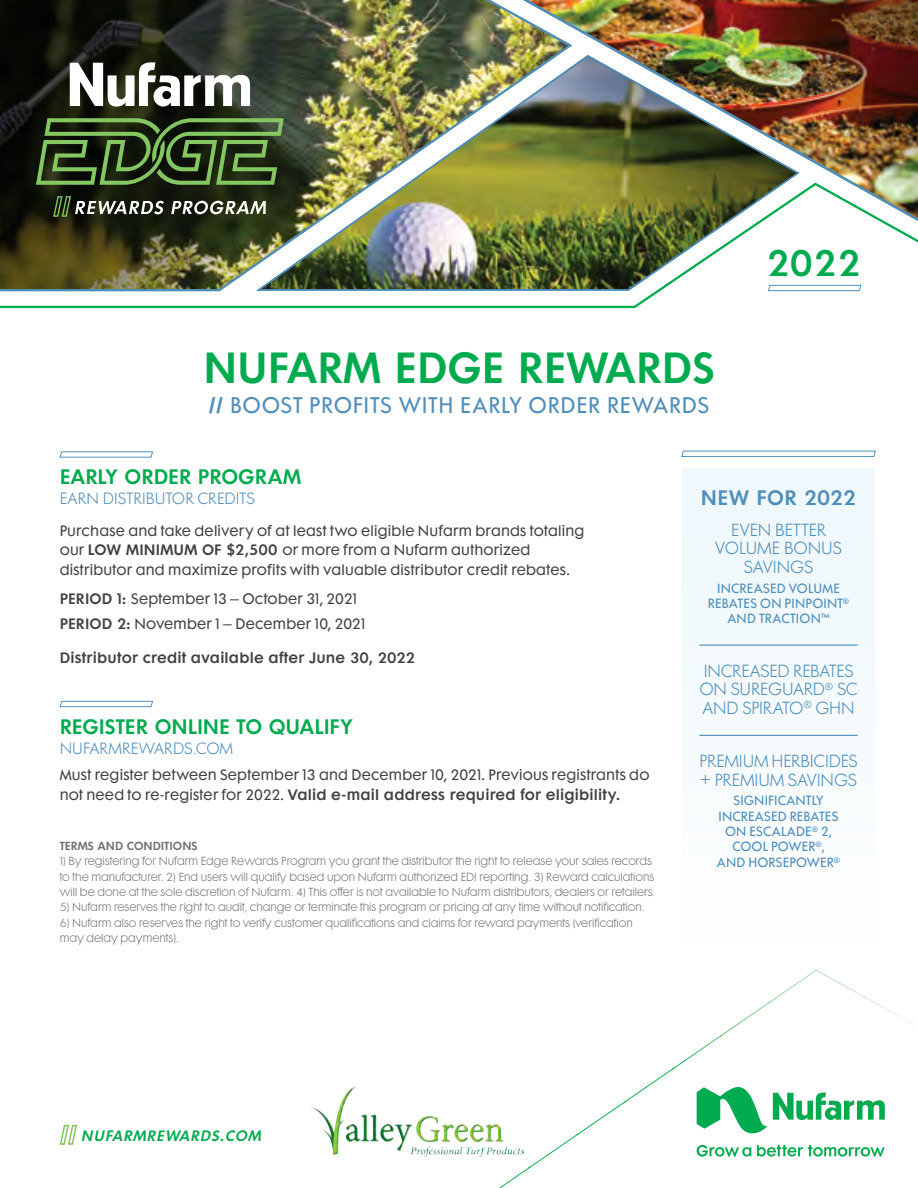
<style>
.page{position:relative;width:918px;height:1188px;background:#fff}
.page>*{position:absolute;margin:0;border:0;box-sizing:border-box;transform-origin:0 0}
.t1{font:600 39.75px "Futura Maxi Std";color:#00ab4f}
.t2{font:600 33.6px "Futura Maxi Std";color:#00ab4f}
.t3{font:20.7px "Futura Maxi Std";letter-spacing:.035em;color:#4f8eb9}
.t4{font:600 19.2px "Futura Maxi Std";letter-spacing:-.005em;color:#00ab4f}
.t5{font:600 19.2px "Futura Maxi Std";letter-spacing:.015em;color:#4f8eb9}
.t6{font:300 16.05px/18.3px "Futura Maxi Std";letter-spacing:-.005em;color:#4f8eb9}
.t7{font:300 14.85px "Futura Maxi Std";letter-spacing:.01em;color:#4f8eb9}
.t8{font:13.8px/20px "Futura Maxi Std";letter-spacing:.015em;color:#414042}
.t9{font:600 13.8px "Futura Maxi Std";letter-spacing:.01em;color:#414042}
.t10{font:italic 600 13.8px "Futura Maxi Std";color:#00ab4f}
.t11{font:12.3px/15.3px "Futura Maxi Std";letter-spacing:.015em;color:#4f8eb9;text-align:center}
.t12{font:300 10.65px/15.3px "Futura Maxi Std";color:#6d6e71}
.t13{font:600 10.65px "Futura Maxi Std";color:#6d6e71}
.s1{font-weight:600}
</style>
<div class="page">
<img style="left:0;top:0;width:470px;height:181px">
<svg style="left:0;top:181px;width:862px;height:128px"></svg>
<svg style="left:801px;top:285px;width:61px;height:6px"></svg>
<svg style="left:59px;top:1124px;width:19px;height:21px"></svg>
<svg style="left:36px;top:118px;width:220px;height:67px;background:#3a5528"></svg>
<svg style="left:70px;top:62px;width:180px;height:45px"></svg>
<svg style="left:53px;top:196px;width:111px;height:21px"></svg>
<svg style="left:171px;top:201px;width:85px;height:13px"></svg>
<img style="left:673px;top:1062px;width:9px;height:6px">
<img style="left:875px;top:1002px;width:39px;height:23px">
<img style="left:625px;top:1068px;width:50px;height:33px">
<img style="left:577px;top:1101px;width:50px;height:33px">
<img style="left:529px;top:1134px;width:50px;height:33px">
<img style="left:499px;top:1167px;width:32px;height:21px">
<svg style="left:697px;top:1087px;width:188px;height:70px"></svg>
<svg style="left:59px;top:451px;width:94px;height:7px"></svg>
<svg style="left:59px;top:701px;width:94px;height:6px"></svg>
<div style="left:682px;top:469px;width:193px;height:615px;background:#f7fbfd"></div>
<hr style="left:699px;top:645px;width:159px;height:1px;background:#4f8eb9">
<hr style="left:699px;top:735px;width:159px;height:1px;background:#4f8eb9">
<svg style="left:681px;top:450px;width:195px;height:7px"></svg>
<img style="left:470px;top:0;width:448px;height:251px">
<img style="left:256px;top:54px;width:545px;height:238px">
<img style="left:310px;top:1086px;width:214px;height:70px">
<h1 class="t1" style="left:203px;top:341px;width:513px">NUFARM EDGE REWARDS</h1>
<h3 class="t3" style="left:209px;top:392px;width:502px"><span class="s1">//</span> BOOST PROFITS WITH EARLY ORDER REWARDS</h3>
<h2 class="t2" style="left:767px;top:240px;width:96px">2022</h2>
<h3 class="t4" style="left:60px;top:464px;width:243px">EARLY ORDER PROGRAM</h3>
<h3 class="t7" style="left:60px;top:489px;width:197px">EARN DISTRIBUTOR CREDITS</h3>
<p class="t8" style="left:60px;top:520px;width:526px">Purchase and take delivery of at least two eligible Nufarm brands totaling our <span class="s1">LOW MINIMUM OF $2,500</span> or more from a Nufarm authorized distributor and maximize profits with valuable distributor credit rebates.</p>
<p class="t8" style="left:60px;top:587px;width:307px;line-height:24.6px"><span class="s1">PERIOD 1:</span> September 13 – October 31, 2021<br><span class="s1">PERIOD 2:</span> November 1 – December 10, 2021</p>
<p class="t9" style="left:60px;top:648px;width:357px">Distributor credit available after June 30, 2022</p>
<h3 class="t4" style="left:60px;top:714px;width:295px">REGISTER ONLINE TO QUALIFY</h3>
<h3 class="t7" style="left:60px;top:739px;width:175px">NUFARMREWARDS.COM</h3>
<p class="t8" style="left:60px;top:765px;width:591px">Must register between September 13 and December 10, 2021. Previous registrants do not need to re-register for 2022. <span class="s1">Valid e-mail address required for eligibility.</span></p>
<p class="t13" style="left:60px;top:839px;width:139px">TERMS AND CONDITIONS</p>
<p class="t12" style="left:60px;top:854px;width:597px">1) By registering for Nufarm Edge Rewards Program you grant the distributor the right to release your sales records to the manufacturer. 2) End users will qualify based upon Nufarm authorized EDI reporting. 3) Reward calculations will be done at the sole discretion of Nufarm. 4) This offer is not available to Nufarm distributors, dealers or retailers.</p>
<p class="t12" style="left:60px;top:900px;width:586px">5) Nufarm reserves the right to audit, change or terminate this program or pricing at any time without notification.</p>
<p class="t12" style="left:60px;top:915px;width:575px">6) Nufarm also reserves the right to verify customer qualifications and claims for reward payments (verification may delay payments).</p>
<h3 class="t5" style="left:701px;top:485px;width:157px">NEW FOR 2022</h3>
<h3 class="t6" style="left:715px;top:521px;width:128px;text-align:center">EVEN BETTER<br>VOLUME BONUS<br>SAVINGS</h3>
<p class="t11" style="left:708px;top:580px;width:143px">INCREASED VOLUME<br>REBATES ON PINPOINT<sup>®<br></sup>AND TRACTION™</p>
<h3 class="t6" style="left:699px;top:662px;width:160px">INCREASED REBATES<br>ON SUREGUARD<sup>®</sup> SC<br>AND SPIRATO<sup>®</sup> GHN</h3>
<h3 class="t6" style="left:699px;top:752px;width:160px">PREMIUM HERBICIDES + PREMIUM SAVINGS</h3>
<p class="t11" style="left:717px;top:793px;width:125px">SIGNIFICANTLY<br>INCREASED REBATES<br>ON ESCALADE<sup>®</sup> 2,<br>COOL POWER<sup>®</sup>,<br>AND HORSEPOWER<sup>®</sup></p>
<p class="t10" style="left:81px;top:1126px;width:185px">NUFARMREWARDS.COM</p>
</div>
